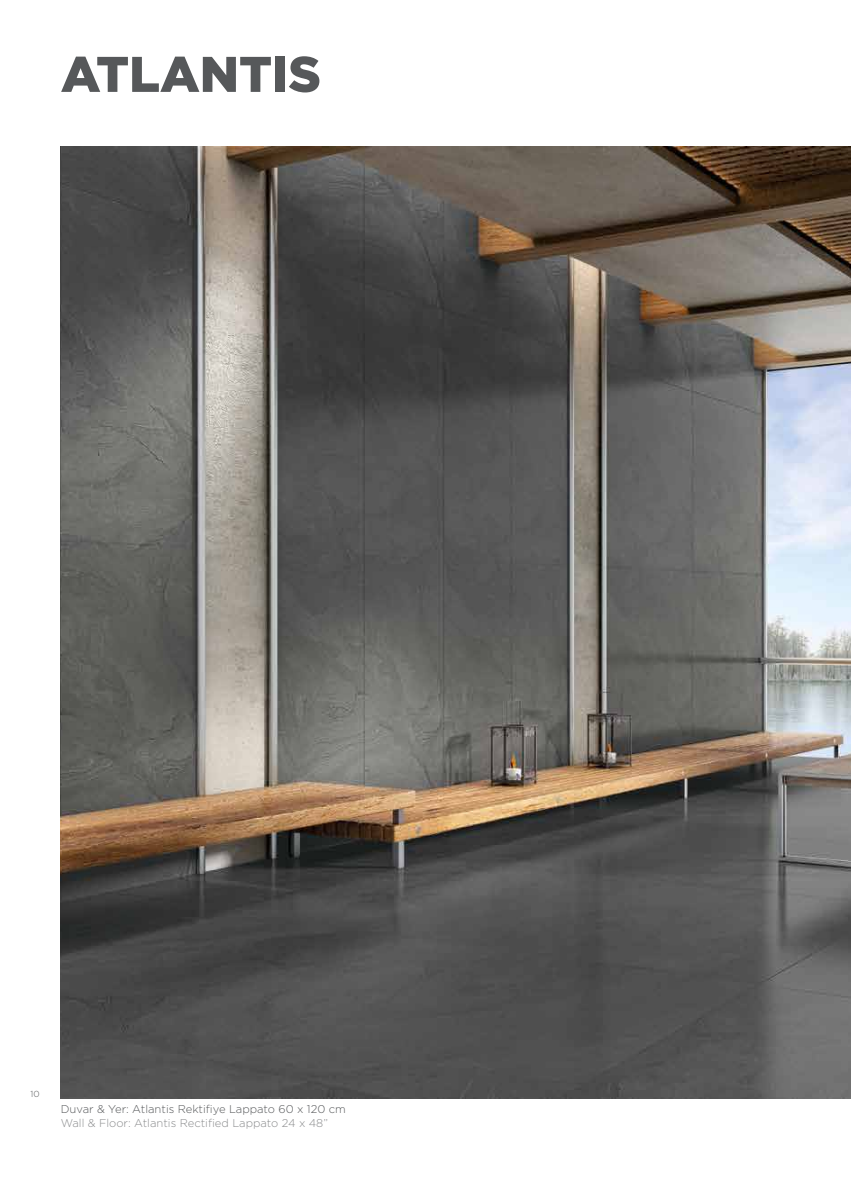
<style>
.page{position:relative;width:851px;height:1188px;background:#fff}
.page>*{position:absolute;margin:0;border:0;box-sizing:border-box;transform-origin:0 0}
.t1{font:900 50px "Gotham";color:#56585a}
.t2{font:300 11.25px "Gotham";color:#56585a}
.t3{font:300 11.25px "Gotham";color:rgb(86 88 90/.7)}
.t4{font:300 8.75px "Gotham";color:#56585a}
</style>
<div class="page">
<img style="left:61px;top:146px;width:789px;height:952px">
<h1 class="t1" style="left:61px;top:40px;width:262px">ATLANTIS</h1>
<p class="t4" style="left:30px;top:1087px;width:11px">10</p>
<p class="t2" style="left:61px;top:1101px;width:286px">Duvar &amp; Yer: Atlantis Rektifiye Lappato 60 x 120 cm</p>
<p class="t3" style="left:61px;top:1115px;width:269px">Wall &amp; Floor: Atlantis Rectified Lappato 24 x 48”</p>
</div>
